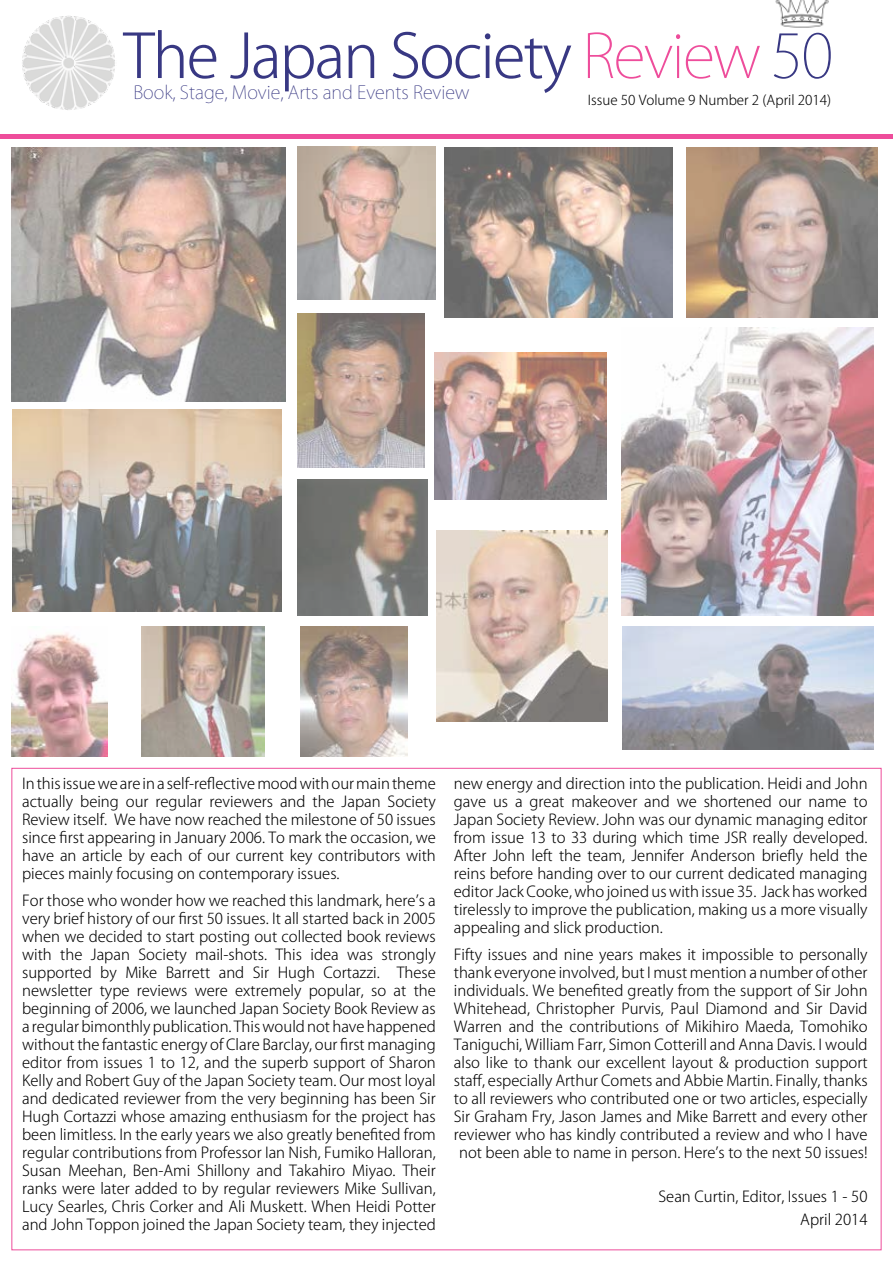
<style>
.page{position:relative;width:893px;height:1263px;background:#fff}
.page>*{position:absolute;margin:0;border:0;box-sizing:border-box;transform-origin:0 0}
.t1{font:300 60px "Koz Go Pro";letter-spacing:-.03em;color:#383883}
.t2{font:200 18px "Koz Go Pro";color:#383883}
.t3{font:300 15px/18px "Koz Go Pro";color:#000;text-align:justify}
.t4{font:300 13.5px "Koz Go Pro";color:#000}
.s1{font-weight:200;color:#ee4d9b}
.s2{font-weight:200}
</style>
<div class="page">
<div style="left:11px;top:768px;width:870px;height:482px;background:#fff;border:1px solid #ee4d9b"></div>
<img style="left:22px;top:16px;width:93px;height:94px">
<div style="left:0;top:134px;width:893px;height:5px;background:#ee4d9b"></div>
<img style="left:11px;top:148px;width:274px;height:254px">
<img style="left:686px;top:148px;width:191px;height:170px">
<img style="left:622px;top:328px;width:252px;height:288px">
<img style="left:436px;top:530px;width:172px;height:192px">
<img style="left:298px;top:147px;width:138px;height:153px">
<img style="left:434px;top:353px;width:172px;height:147px">
<img style="left:298px;top:479px;width:129px;height:137px">
<img style="left:445px;top:148px;width:227px;height:170px">
<img style="left:13px;top:410px;width:269px;height:201px">
<img style="left:141px;top:627px;width:124px;height:130px">
<img style="left:298px;top:313px;width:126px;height:154px">
<img style="left:301px;top:627px;width:106px;height:130px">
<img style="left:11px;top:633px;width:97px;height:124px">
<img style="left:622px;top:627px;width:252px;height:122px">
<img style="left:775px;top:0;width:54px;height:28px">
<h1 class="t1" style="left:123px;top:17px;width:712px">The Japan Society <span class="s1">Review</span> <span class="s2">50</span></h1>
<p class="t2" style="left:133px;top:81px;width:337px">Book, Stage, Movie, Arts and Events Review</p>
<p class="t4" style="left:588px;top:92px;width:245px">Issue 50 Volume 9 Number 2 (April 2014)</p>
<p class="t3" style="left:22px;top:775px;width:415px">In this issue we are in a self-reflective mood with our main theme actually being our regular reviewers and the Japan Society Review itself. We have now reached the milestone of 50 issues since first appearing in January 2006. To mark the occasion, we have an article by each of our current key contributors with pieces mainly focusing on contemporary issues.</p>
<p class="t3" style="left:22px;top:891px;width:415px">For those who wonder how we reached this landmark, here’s a very brief history of our first 50 issues. It all started back in 2005 when we decided to start posting out collected book reviews with the Japan Society mail-shots. This idea was strongly supported by Mike Barrett and Sir Hugh Cortazzi. These newsletter type reviews were extremely popular, so at the beginning of 2006, we launched Japan Society Book Review as a regular bimonthly publication. This would not have happened without the fantastic energy of Clare Barclay, our first managing editor from issues 1 to 12, and the superb support of Sharon Kelly and Robert Guy of the Japan Society team. Our most loyal and dedicated reviewer from the very beginning has been Sir Hugh Cortazzi whose amazing enthusiasm for the project has been limitless. In the early years we also greatly benefited from regular contributions from Professor Ian Nish, Fumiko Halloran, Susan Meehan, Ben-Ami Shillony and Takahiro Miyao. Their ranks were later added to by regular reviewers Mike Sullivan, Lucy Searles, Chris Corker and Ali Muskett. When Heidi Potter and John Toppon joined the Japan Society team, they injected</p>
<p class="t3" style="left:454px;top:775px;width:415px">new energy and direction into the publication. Heidi and John gave us a great makeover and we shortened our name to Japan Society Review. John was our dynamic managing editor from issue 13 to 33 during which time JSR really developed.<br>After John left the team, Jennifer Anderson briefly held the reins before handing over to our current dedicated managing editor Jack Cooke, who joined us with issue 35. Jack has worked tirelessly to improve the publication, making us a more visually appealing and slick production.</p>
<p class="t3" style="left:454px;top:945px;width:415px;text-align:center">Fifty issues and nine years makes it impossible to personally thank everyone involved, but I must mention a number of other individuals. We benefited greatly from the support of Sir John Whitehead, Christopher Purvis, Paul Diamond and Sir David Warren and the contributions of Mikihiro Maeda, Tomohiko Taniguchi, William Farr, Simon Cotterill and Anna Davis. I would also like to thank our excellent layout &amp; production support staff, especially Arthur Comets and Abbie Martin. Finally, thanks to all reviewers who contributed one or two articles, especially Sir Graham Fry, Jason James and Mike Barrett and every other reviewer who has kindly contributed a review and who I have not been able to name in person. Here’s to the next 50 issues!</p>
<p class="t3" style="left:658px;top:1186px;width:211px;line-height:22.2px;text-align:right">Sean Curtin, Editor, Issues 1 - 50<br>April 2014</p>
</div>
